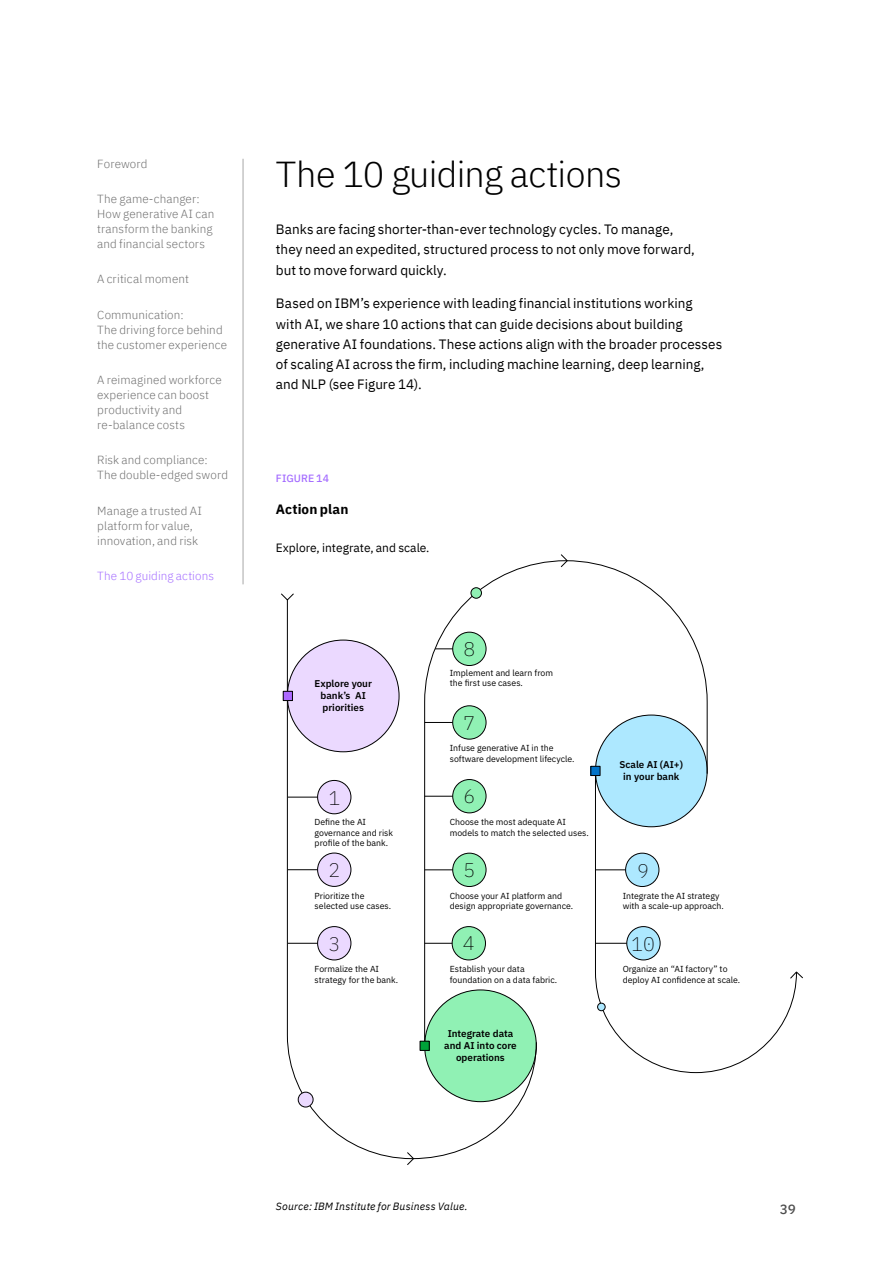
<style>
.page{position:relative;width:893px;height:1263px;background:#fff}
.page>*{position:absolute;margin:0;border:0;box-sizing:border-box;transform-origin:0 0}
.Head_1__24_30{font:300 36px "IBM Plex Sans";letter-spacing:-.015em;color:#000}
.t1{font:200 19.65px "IBM Plex Mono";color:#000}
.Body_Reg__9_13_5{font:13.5px/20.2px "IBM Plex Sans";letter-spacing:.005em;color:#000}
.Figure_Heading_Bold{font:700 13.5px "IBM Plex Sans";letter-spacing:.005em;color:#000}
.t2{font:500 13.5px "IBM Plex Sans";color:#000}
.Figure_caption_regular{font:12px "IBM Plex Sans";color:#000}
.Body_Reg__9_13_5-2{font:300 11.7px/15px "IBM Plex Sans";letter-spacing:.01em;color:#6f6f6f}
.Body_Reg__9_13_5-3{font:300 11.7px "IBM Plex Sans";letter-spacing:.01em;color:#a56eff}
.Source{font:italic 10.5px "IBM Plex Sans";letter-spacing:.015em;color:#000}
.Figure_Number{font:500 10.5px "IBM Plex Sans";letter-spacing:.01em;color:#a56eff}
.t3{font:9.9px/11.9px "IBM Plex Sans Sm Bld";color:#000;text-align:center}
.t4{font:8.7px/10.5px "IBM Plex Sans";color:#000}
</style>
<div class="page">
<svg style="left:287px;top:601px;width:250px;height:558px"></svg>
<svg style="left:633px;top:979px;width:164px;height:94px"></svg>
<svg style="left:424px;top:560px;width:284px;height:491px"></svg>
<hr style="left:288px;top:796px;width:31px;height:1px;background:#000">
<div style="left:318px;top:780px;width:33px;height:33px;background:#ebd9ff;border-radius:50%"></div>
<div style="left:317px;top:780px;width:34px;height:34px;border:1px solid #000;border-radius:50%"></div>
<hr style="left:288px;top:869px;width:31px;height:1px;background:#000">
<div style="left:318px;top:853px;width:33px;height:33px;background:#ebd9ff;border-radius:50%"></div>
<div style="left:317px;top:852px;width:34px;height:34px;border:1px solid #000;border-radius:50%"></div>
<hr style="left:288px;top:943px;width:31px;height:1px;background:#000">
<div style="left:318px;top:926px;width:33px;height:34px;background:#ebd9ff;border-radius:50%"></div>
<div style="left:317px;top:926px;width:34px;height:34px;border:1px solid #000;border-radius:50%"></div>
<svg style="left:435px;top:648px;width:17px;height:1px"></svg>
<div style="left:453px;top:632px;width:33px;height:33px;background:#90f1b4;border-radius:50%"></div>
<div style="left:452px;top:632px;width:34px;height:34px;border:1px solid #000;border-radius:50%"></div>
<hr style="left:595px;top:869px;width:32px;height:1px;background:#000">
<div style="left:626px;top:853px;width:33px;height:33px;background:#ade8ff;border-radius:50%"></div>
<div style="left:625px;top:852px;width:34px;height:35px;border:1px solid #000;border-radius:50%"></div>
<hr style="left:596px;top:943px;width:32px;height:1px;background:#000">
<div style="left:627px;top:926px;width:33px;height:34px;background:#ade8ff;border-radius:50%"></div>
<div style="left:626px;top:926px;width:34px;height:34px;border:1px solid #000;border-radius:50%"></div>
<hr style="left:425px;top:722px;width:30px;height:1px;background:#000">
<div style="left:453px;top:706px;width:33px;height:33px;background:#90f1b4;border-radius:50%"></div>
<div style="left:452px;top:705px;width:34px;height:34px;border:1px solid #000;border-radius:50%"></div>
<hr style="left:425px;top:796px;width:30px;height:1px;background:#000">
<div style="left:453px;top:779px;width:33px;height:34px;background:#90f1b4;border-radius:50%"></div>
<div style="left:452px;top:779px;width:34px;height:34px;border:1px solid #000;border-radius:50%"></div>
<hr style="left:425px;top:869px;width:30px;height:1px;background:#000">
<div style="left:453px;top:853px;width:33px;height:33px;background:#90f1b4;border-radius:50%"></div>
<div style="left:452px;top:852px;width:34px;height:35px;border:1px solid #000;border-radius:50%"></div>
<svg style="left:281px;top:593px;width:13px;height:8px"></svg>
<svg style="left:406px;top:1151px;width:9px;height:14px"></svg>
<svg style="left:560px;top:554px;width:8px;height:14px"></svg>
<svg style="left:790px;top:971px;width:13px;height:8px"></svg>
<div style="left:298px;top:1092px;width:15px;height:15px;background:#ebd9ff;border-radius:50%"></div>
<div style="left:298px;top:1091px;width:15px;height:16px;border:1px solid #000;border-radius:50%"></div>
<div style="left:471px;top:587px;width:10px;height:11px;background:#90f1b4;border-radius:50%"></div>
<div style="left:471px;top:587px;width:11px;height:11px;border:1px solid #000;border-radius:50%"></div>
<div style="left:591px;top:766px;width:9px;height:9px;background:#0073c9"></div>
<div style="left:590px;top:766px;width:10px;height:10px;border:1px solid #000"></div>
<div style="left:283px;top:691px;width:9px;height:9px;background:#ad6aff"></div>
<div style="left:283px;top:691px;width:10px;height:10px;border:1px solid #000"></div>
<div style="left:420px;top:1041px;width:9px;height:9px;background:#00a339"></div>
<div style="left:420px;top:1040px;width:10px;height:10px;border:1px solid #000"></div>
<div style="left:598px;top:1003px;width:7px;height:7px;background:#ade8ff;border-radius:50%"></div>
<div style="left:597px;top:1002px;width:9px;height:9px;border:1px solid #000;border-radius:50%"></div>
<hr style="left:425px;top:943px;width:30px;height:1px;background:#000">
<div style="left:452px;top:926px;width:33px;height:34px;background:#90f1b4;border-radius:50%"></div>
<div style="left:452px;top:926px;width:34px;height:34px;border:1px solid #000;border-radius:50%"></div>
<hr style="left:243px;top:159px;width:1px;height:425px;background:#a8a8a8">
<p class="Body_Reg__9_13_5-2" style="left:97px;top:155px;width:52px">Foreword</p>
<p class="Body_Reg__9_13_5-2" style="left:97px;top:190px;width:119px">The game-changer:<br>How generative AI can transform the banking and financial sectors</p>
<p class="Body_Reg__9_13_5-2" style="left:97px;top:271px;width:93px">A critical moment</p>
<p class="Body_Reg__9_13_5-2" style="left:97px;top:306px;width:131px">Communication:<br>The driving force behind the customer experience</p>
<p class="Body_Reg__9_13_5-2" style="left:97px;top:371px;width:126px">A reimagined workforce experience can boost productivity and re-balance costs</p>
<p class="Body_Reg__9_13_5-2" style="left:97px;top:451px;width:132px">Risk and compliance:<br>The double-edged sword</p>
<p class="Body_Reg__9_13_5-2" style="left:97px;top:502px;width:106px">Manage a trusted AI platform for value, innovation, and risk</p>
<p class="Body_Reg__9_13_5-3" style="left:97px;top:567px;width:118px">The 10 guiding actions</p>
<p class="Head_1__24_30" style="left:276px;top:147px;width:348px">The 10 guiding actions</p>
<p class="Body_Reg__9_13_5" style="left:276px;top:218px;width:420px">Banks are facing shorter-than-ever technology cycles. To manage, they need an expedited, structured process to not only move forward, but to move forward quickly.</p>
<p class="Body_Reg__9_13_5" style="left:276px;top:292px;width:448px">Based on IBM’s experience with leading financial institutions working<br>with AI, we share 10 actions that can guide decisions about building generative AI foundations. These actions align with the broader processes of scaling AI across the firm, including machine learning, deep learning, and NLP (see Figure 14).</p>
<p class="Figure_Number" style="left:276px;top:470px;width:55px">FIGURE 14</p>
<p class="Figure_Heading_Bold" style="left:276px;top:498px;width:74px">Action plan</p>
<p class="Figure_caption_regular" style="left:276px;top:538px;width:155px">Explore, integrate, and scale.</p>
<p class="t1" style="left:463px;top:634px;width:13px">8</p>
<p class="t3" style="left:314px;top:677px;width:59px">Explore your bank’s AI priorities</p>
<p class="t4" style="left:450px;top:667px;width:105px">Implement and learn from the first use cases.</p>
<p class="t1" style="left:463px;top:708px;width:13px">7</p>
<p class="t4" style="left:450px;top:742px;width:126px">Infuse generative AI in the software development lifecycle.</p>
<p class="t3" style="left:619px;top:758px;width:65px">Scale AI (AI+) in your bank</p>
<p class="t1" style="left:328px;top:783px;width:13px">1</p>
<p class="t1" style="left:463px;top:781px;width:13px">6</p>
<p class="t4" style="left:315px;top:816px;width:80px">Define the AI governance and risk profile of the bank.</p>
<p class="t4" style="left:450px;top:816px;width:140px">Choose the most adequate AI models to match the selected uses.</p>
<p class="t1" style="left:328px;top:855px;width:13px">2</p>
<p class="t1" style="left:463px;top:855px;width:13px">5</p>
<p class="t1" style="left:637px;top:856px;width:13px">9</p>
<p class="t4" style="left:315px;top:889px;width:78px">Prioritize the selected use cases.</p>
<p class="t4" style="left:450px;top:889px;width:125px">Choose your AI platform and design appropriate governance.</p>
<p class="t4" style="left:623px;top:889px;width:103px">Integrate the AI strategy with a scale-up approach.</p>
<p class="t1" style="left:328px;top:929px;width:13px">3</p>
<p class="t1" style="left:463px;top:928px;width:13px">4</p>
<p class="t1" style="left:631px;top:929px;width:25px">10</p>
<p class="t4" style="left:315px;top:963px;width:85px">Formalize the AI strategy for the bank.</p>
<p class="t4" style="left:450px;top:963px;width:109px">Establish your data foundation on a data fabric.</p>
<p class="t4" style="left:623px;top:963px;width:119px">Organize an “AI factory” to deploy AI confidence at scale.</p>
<p class="t3" style="left:444px;top:1027px;width:74px">Integrate data and AI into core operations</p>
<p class="Source" style="left:276px;top:1198px;width:193px">Source: IBM Institute for Business Value.</p>
<h3 class="t2" style="left:780px;top:1198px;width:18px">39</h3>
</div>
